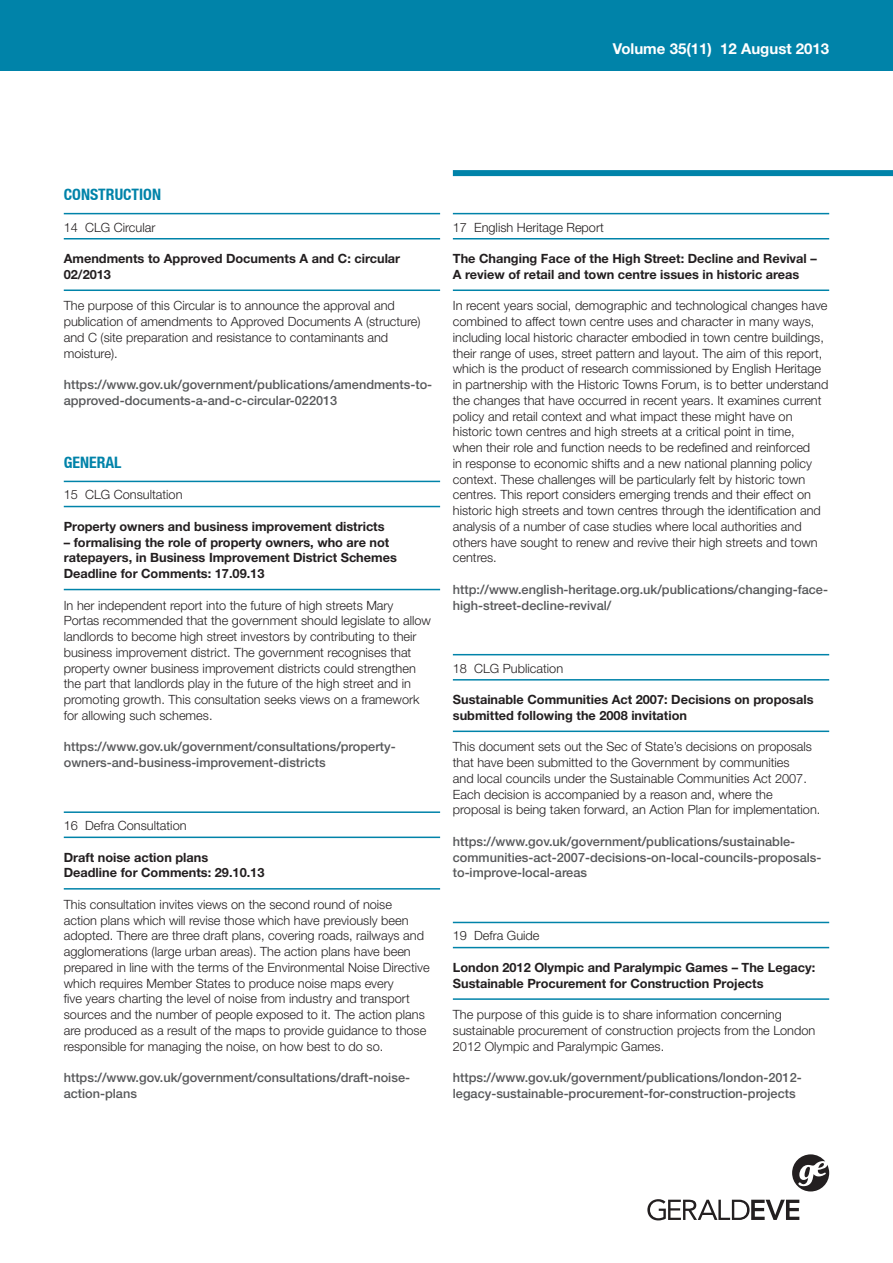
<style>
.page{position:relative;width:893px;height:1263px;background:#fff}
.page>*{position:absolute;margin:0;border:0;box-sizing:border-box;transform-origin:0 0}
.t1{font:700 condensed 15.75px "Helvetica Neue LT";color:#0083a9}
.t2{font:700 15px "Helvetica Neue";color:#fff}
.t3{font:300 12.75px/15.8px "Helvetica Neue";color:#231f20}
.t4{font:500 12.75px/15.8px "Helvetica Neue LT";color:#57585a}
.t5{font:700 12.75px/15.8px "Helvetica Neue";color:#231f20}
</style>
<div class="page">
<div style="left:0;top:0;width:893px;height:70px;background:#0083a9"></div>
<svg style="left:792px;top:1154px;width:37px;height:37px"></svg>
<svg style="left:647px;top:1199px;width:152px;height:21px"></svg>
<div style="left:453px;top:170px;width:440px;height:6px;background:#0083a9"></div>
<hr style="left:64px;top:213px;width:376px;height:1px;background:#0083a9">
<hr style="left:64px;top:238px;width:376px;height:1px;background:#0083a9">
<hr style="left:64px;top:289px;width:376px;height:2px;background:#0083a9">
<hr style="left:64px;top:481px;width:376px;height:1px;background:#0083a9">
<hr style="left:64px;top:506px;width:376px;height:1px;background:#0083a9">
<hr style="left:64px;top:589px;width:376px;height:1px;background:#0083a9">
<hr style="left:64px;top:811px;width:376px;height:2px;background:#0083a9">
<hr style="left:64px;top:836px;width:376px;height:2px;background:#0083a9">
<hr style="left:64px;top:888px;width:376px;height:1px;background:#0083a9">
<hr style="left:453px;top:213px;width:376px;height:1px;background:#0083a9">
<hr style="left:453px;top:238px;width:376px;height:1px;background:#0083a9">
<hr style="left:453px;top:289px;width:376px;height:2px;background:#0083a9">
<hr style="left:453px;top:654px;width:376px;height:1px;background:#0083a9">
<hr style="left:453px;top:679px;width:376px;height:1px;background:#0083a9">
<hr style="left:453px;top:730px;width:376px;height:2px;background:#0083a9">
<hr style="left:453px;top:922px;width:376px;height:1px;background:#0083a9">
<hr style="left:453px;top:947px;width:376px;height:1px;background:#0083a9">
<hr style="left:453px;top:998px;width:376px;height:2px;background:#0083a9">
<p class="t2" style="left:613px;top:40px;width:218px">Volume 35(11) 12 August 2013</p>
<p class="t1" style="left:64px;top:185px;width:99px">CONSTRUCTION</p>
<p class="t3" style="left:64px;top:219px;width:93px">14 CLG Circular</p>
<p class="t5" style="left:64px;top:250px;width:338px">Amendments to Approved Documents A and C: circular<br>02/2013</p>
<p class="t3" style="left:64px;top:298px;width:358px">The purpose of this Circular is to announce the approval and publication of amendments to Approved Documents A (structure) and C (site preparation and resistance to contaminants and moisture).</p>
<p class="t4" style="left:64px;top:377px;width:370px">https://www.gov.uk/government/publications/amendments-to&shy;approved-documents-a-and-c-circular-022013</p>
<p class="t1" style="left:64px;top:453px;width:51px">GENERAL</p>
<p class="t3" style="left:64px;top:487px;width:120px">15 CLG Consultation</p>
<p class="t5" style="left:64px;top:518px;width:322px">Property owners and business improvement districts</p>
<p class="t5" style="left:64px;top:534px;width:335px">– formalising the role of property owners, who are not ratepayers, in Business Improvement District Schemes<br>Deadline for Comments: 17.09.13</p>
<p class="t3" style="left:64px;top:597px;width:369px">In her independent report into the future of high streets Mary Portas recommended that the government should legislate to allow landlords to become high street investors by contributing to their business improvement district. The government recognises that property owner business improvement districts could strengthen the part that landlords play in the future of the high street and in promoting growth. This consultation seeks views on a framework for allowing such schemes.</p>
<p class="t4" style="left:64px;top:739px;width:333px">https://www.gov.uk/government/consultations/property&shy;owners-and-business-improvement-districts</p>
<p class="t3" style="left:64px;top:817px;width:124px">16 Defra Consultation</p>
<p class="t5" style="left:64px;top:849px;width:202px">Draft noise action plans<br>Deadline for Comments: 29.10.13</p>
<p class="t3" style="left:64px;top:896px;width:367px">This consultation invites views on the second round of noise<br>action plans which will revise those which have previously been adopted. There are three draft plans, covering roads, railways and agglomerations (large urban areas). The action plans have been prepared in line with the terms of the Environmental Noise Directive which requires Member States to produce noise maps every<br>five years charting the level of noise from industry and transport sources and the number of people exposed to it. The action plans are produced as a result of the maps to provide guidance to those responsible for managing the noise, on how best to do so.</p>
<p class="t4" style="left:64px;top:1070px;width:348px">https://www.gov.uk/government/consultations/draft-noise&shy;action-plans</p>
<p class="t3" style="left:453px;top:219px;width:152px">17 English Heritage Report</p>
<p class="t5" style="left:453px;top:250px;width:365px">The Changing Face of the High Street: Decline and Revival –<br>A review of retail and town centre issues in historic areas</p>
<p class="t3" style="left:453px;top:298px;width:377px">In recent years social, demographic and technological changes have combined to affect town centre uses and character in many ways, including local historic character embodied in town centre buildings, their range of uses, street pattern and layout. The aim of this report, which is the product of research commissioned by English Heritage in partnership with the Historic Towns Forum, is to better understand the changes that have occurred in recent years. It examines current policy and retail context and what impact these might have on historic town centres and high streets at a critical point in time,<br>when their role and function needs to be redefined and reinforced<br>in response to economic shifts and a new national planning policy context. These challenges will be particularly felt by historic town centres. This report considers emerging trends and their effect on historic high streets and town centres through the identification and analysis of a number of case studies where local authorities and others have sought to renew and revive their high streets and town centres.</p>
<p class="t4" style="left:453px;top:581px;width:377px">http://www.english-heritage.org.uk/publications/changing-face&shy;high-street-decline-revival/</p>
<p class="t3" style="left:453px;top:660px;width:112px">18 CLG Publication</p>
<p class="t5" style="left:453px;top:691px;width:362px">Sustainable Communities Act 2007: Decisions on proposals submitted following the 2008 invitation</p>
<p class="t3" style="left:453px;top:739px;width:369px">This document sets out the Sec of State’s decisions on proposals that have been submitted to the Government by communities<br>and local councils under the Sustainable Communities Act 2007.<br>Each decision is accompanied by a reason and, where the proposal is being taken forward, an Action Plan for implementation.</p>
<p class="t4" style="left:453px;top:833px;width:370px">https://www.gov.uk/government/publications/sustainable&shy;communities-act-2007-decisions-on-local-councils-proposals&shy;to-improve-local-areas</p>
<p class="t3" style="left:453px;top:928px;width:88px">19 Defra Guide</p>
<p class="t5" style="left:453px;top:959px;width:364px">London 2012 Olympic and Paralympic Games – The Legacy:<br>Sustainable Procurement for Construction Projects</p>
<p class="t3" style="left:453px;top:1006px;width:364px">The purpose of this guide is to share information concerning sustainable procurement of construction projects from the London<br>2012 Olympic and Paralympic Games.</p>
<p class="t4" style="left:453px;top:1069px;width:350px">https://www.gov.uk/government/publications/london-2012- legacy-sustainable-procurement-for-construction-projects</p>
</div>
